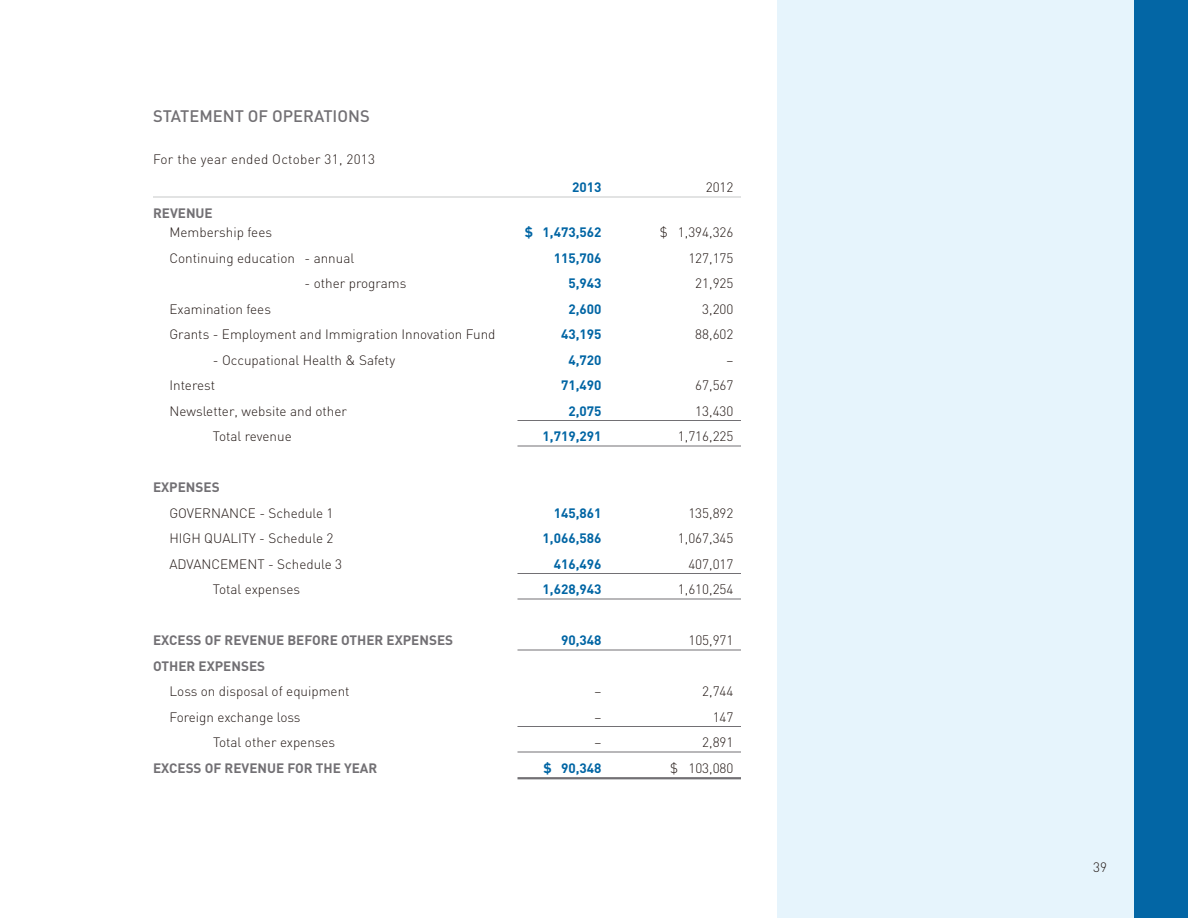
<style>
.page{position:relative;width:1188px;height:918px;background:#fff}
.page>*{position:absolute;margin:0;border:0;box-sizing:border-box;transform-origin:0 0}
.t1{font:500 16.5px "DIN";color:#727074}
.t2{font:300 13.5px "DIN";color:#231916}
.t3{font:700 13.5px "DIN";color:#0065a4}
.t4{font:700 13.5px "DIN";color:#727074}
.t5{font:300 13.5px "DIN";letter-spacing:.02em;color:#231916}
</style>
<div class="page">
<div style="left:778px;top:0;width:356px;height:918px;background:#e6f4fc"></div>
<div style="left:1134px;top:0;width:54px;height:918px;background:#0065a4"></div>
<hr style="left:153px;top:197px;width:588px;height:1px;background:#c7c8c8">
<hr style="left:518px;top:420px;width:223px;height:1px;background:#727074">
<hr style="left:518px;top:446px;width:223px;height:1px;background:#727074">
<hr style="left:518px;top:573px;width:223px;height:1px;background:#727074">
<hr style="left:518px;top:599px;width:223px;height:1px;background:#727074">
<hr style="left:518px;top:650px;width:223px;height:1px;background:#727074">
<hr style="left:518px;top:726px;width:223px;height:1px;background:#727074">
<hr style="left:518px;top:752px;width:223px;height:1px;background:#727074">
<hr style="left:518px;top:777px;width:223px;height:2px;background:#727074">
<p class="t1" style="left:153px;top:105px;width:218px">STATEMENT OF OPERATIONS</p>
<p class="t5" style="left:153px;top:150px;width:224px">For the year ended October 31, 2013</p>
<p class="t3" style="left:572px;top:178px;width:31px">2013</p>
<p class="t2" style="left:706px;top:179px;width:29px">2012</p>
<p class="t4" style="left:153px;top:204px;width:61px">REVENUE</p>
<p class="t2" style="left:170px;top:224px;width:104px">Membership fees</p>
<p class="t3" style="left:525px;top:223px;width:78px">$ 1,473,562</p>
<p class="t2" style="left:660px;top:224px;width:75px">$ 1,394,326</p>
<p class="t2" style="left:170px;top:249px;width:186px">Continuing education - annual</p>
<p class="t3" style="left:554px;top:249px;width:49px">115,706</p>
<p class="t2" style="left:688px;top:249px;width:47px">127,175</p>
<p class="t2" style="left:305px;top:275px;width:103px">- other programs</p>
<p class="t3" style="left:568px;top:274px;width:35px">5,943</p>
<p class="t2" style="left:695px;top:275px;width:40px">21,925</p>
<p class="t2" style="left:170px;top:300px;width:103px">Examination fees</p>
<p class="t3" style="left:568px;top:300px;width:35px">2,600</p>
<p class="t2" style="left:702px;top:300px;width:33px">3,200</p>
<p class="t2" style="left:170px;top:326px;width:328px">Grants - Employment and Immigration Innovation Fund</p>
<p class="t3" style="left:561px;top:325px;width:42px">43,195</p>
<p class="t2" style="left:695px;top:326px;width:40px">88,602</p>
<p class="t2" style="left:213px;top:351px;width:184px">- Occupational Health &amp; Safety</p>
<p class="t3" style="left:568px;top:351px;width:35px">4,720</p>
<p class="t2" style="left:727px;top:351px;width:8px">–</p>
<p class="t2" style="left:170px;top:377px;width:47px">Interest</p>
<p class="t3" style="left:561px;top:376px;width:42px">71,490</p>
<p class="t2" style="left:695px;top:377px;width:40px">67,567</p>
<p class="t2" style="left:170px;top:402px;width:179px">Newsletter, website and other</p>
<p class="t3" style="left:568px;top:402px;width:35px">2,075</p>
<p class="t2" style="left:695px;top:402px;width:40px">13,430</p>
<p class="t2" style="left:213px;top:428px;width:80px">Total revenue</p>
<p class="t3" style="left:543px;top:427px;width:60px">1,719,291</p>
<p class="t2" style="left:678px;top:428px;width:57px">1,716,225</p>
<p class="t4" style="left:153px;top:478px;width:68px">EXPENSES</p>
<p class="t2" style="left:170px;top:504px;width:166px">GOVERNANCE - Schedule 1</p>
<p class="t3" style="left:554px;top:504px;width:49px">145,861</p>
<p class="t2" style="left:688px;top:504px;width:47px">135,892</p>
<p class="t2" style="left:170px;top:530px;width:166px">HIGH QUALITY - Schedule 2</p>
<p class="t3" style="left:543px;top:529px;width:60px">1,066,586</p>
<p class="t2" style="left:678px;top:530px;width:57px">1,067,345</p>
<p class="t2" style="left:170px;top:555px;width:174px">ADVANCEMENT - Schedule 3</p>
<p class="t3" style="left:554px;top:555px;width:49px">416,496</p>
<p class="t2" style="left:688px;top:555px;width:47px">407,017</p>
<p class="t2" style="left:213px;top:581px;width:89px">Total expenses</p>
<p class="t3" style="left:543px;top:580px;width:60px">1,628,943</p>
<p class="t2" style="left:678px;top:581px;width:57px">1,610,254</p>
<p class="t4" style="left:153px;top:631px;width:302px">EXCESS OF REVENUE BEFORE OTHER EXPENSES</p>
<p class="t3" style="left:561px;top:631px;width:42px">90,348</p>
<p class="t2" style="left:688px;top:632px;width:47px">105,971</p>
<p class="t4" style="left:153px;top:657px;width:55px">OTHER EXPENSES</p>
<p class="t2" style="left:170px;top:683px;width:182px">Loss on disposal of equipment</p>
<p class="t2" style="left:595px;top:683px;width:8px">–</p>
<p class="t2" style="left:702px;top:683px;width:33px">2,744</p>
<p class="t2" style="left:170px;top:708px;width:133px">Foreign exchange loss</p>
<p class="t2" style="left:595px;top:708px;width:8px">–</p>
<p class="t2" style="left:713px;top:708px;width:22px">147</p>
<p class="t2" style="left:213px;top:734px;width:124px">Total other expenses</p>
<p class="t2" style="left:595px;top:734px;width:8px">–</p>
<p class="t2" style="left:702px;top:734px;width:33px">2,891</p>
<p class="t4" style="left:153px;top:759px;width:33px">EXCESS</p>
<p class="t4" style="left:205px;top:759px;width:38px">OF REVENUE</p>
<p class="t4" style="left:287px;top:759px;width:91px">FOR THE YEAR</p>
<p class="t3" style="left:543px;top:759px;width:60px">$ 90,348</p>
<p class="t2" style="left:670px;top:759px;width:65px">$ 103,080</p>
<p class="t2" style="left:1093px;top:859px;width:15px">39</p>
</div>
